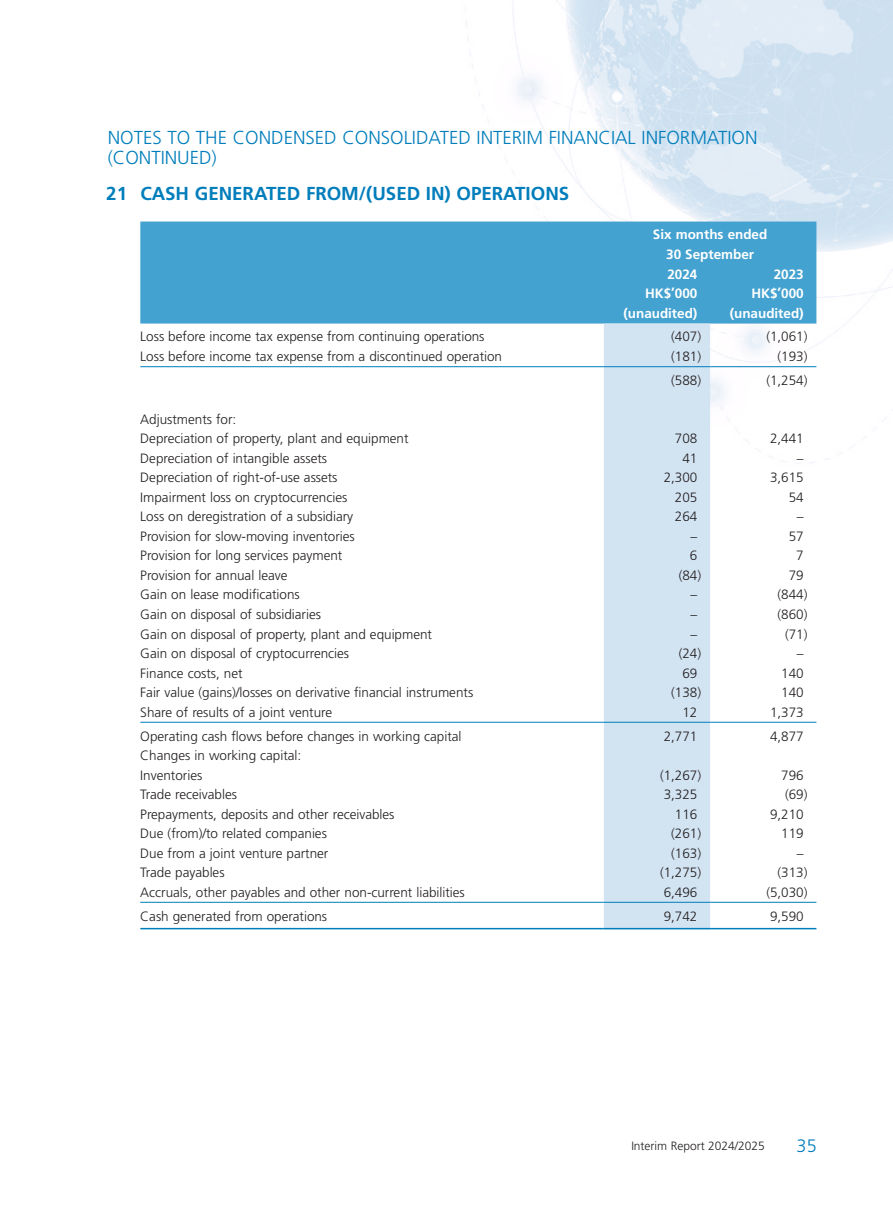
<style>
.page{position:relative;width:893px;height:1212px;background:#fff}
.page>*{position:absolute;margin:0;border:0;box-sizing:border-box;transform-origin:0 0}
.t1{font:300 18.75px/19.5px "Frutiger LT Std";color:#007dbb}
.Heading_1{font:700 18.75px "Frutiger LT Std";color:#007dbb}
.t2{font:300 18px "Frutiger LT Std";color:#007dbb}
.Body_Text{font:300 13.5px "Frutiger LT Std";color:#231f20}
.Body_Text-2{font:700 13.5px "Frutiger LT Std";color:#fff}
.t3{font:300 12px "Frutiger LT Std";color:#231f20}
</style>
<div class="page">
<img style="left:140px;top:0;width:753px;height:930px">
<div style="left:140px;top:222px;width:676px;height:102px;background:#44a2d0"></div>
<div style="left:604px;top:324px;width:106px;height:604px;background:#d2e3f2"></div>
<hr style="left:140px;top:366px;width:464px;height:1px;background:#007dbb">
<hr style="left:604px;top:366px;width:106px;height:1px;background:#007dbb">
<hr style="left:710px;top:366px;width:106px;height:1px;background:#007dbb">
<hr style="left:140px;top:722px;width:464px;height:1px;background:#007dbb">
<hr style="left:604px;top:722px;width:106px;height:1px;background:#007dbb">
<hr style="left:710px;top:722px;width:106px;height:1px;background:#007dbb">
<hr style="left:140px;top:902px;width:464px;height:1px;background:#007dbb">
<hr style="left:604px;top:902px;width:106px;height:1px;background:#007dbb">
<hr style="left:710px;top:902px;width:106px;height:1px;background:#007dbb">
<hr style="left:140px;top:928px;width:464px;height:1px;background:#007dbb">
<hr style="left:604px;top:928px;width:106px;height:1px;background:#007dbb">
<hr style="left:710px;top:928px;width:106px;height:1px;background:#007dbb">
<h1 class="t1" style="left:108px;top:128px;width:651px">NOTES TO THE CONDENSED CONSOLIDATED INTERIM FINANCIAL INFORMATION (CONTINUED)</h1>
<p class="Heading_1" style="left:106px;top:183px;width:464px">21 CASH GENERATED FROM/(USED IN) OPERATIONS</p>
<p class="Body_Text-2" style="left:653px;top:227px;width:116px">Six months ended</p>
<p class="Body_Text-2" style="left:666px;top:246px;width:89px">30 September</p>
<p class="Body_Text-2" style="left:667px;top:266px;width:31px">2024</p>
<p class="Body_Text-2" style="left:774px;top:266px;width:31px">2023</p>
<p class="Body_Text-2" style="left:645px;top:285px;width:54px">HK$’000</p>
<p class="Body_Text-2" style="left:751px;top:285px;width:54px">HK$’000</p>
<p class="Body_Text-2" style="left:623px;top:305px;width:75px">(unaudited)</p>
<p class="Body_Text-2" style="left:730px;top:305px;width:75px">(unaudited)</p>
<p class="Body_Text" style="left:140px;top:329px;width:346px">Loss before income tax expense from continuing operations</p>
<p class="Body_Text" style="left:671px;top:329px;width:31px">(407)</p>
<p class="Body_Text" style="left:766px;top:329px;width:43px">(1,061)</p>
<p class="Body_Text" style="left:140px;top:349px;width:363px">Loss before income tax expense from a discontinued operation</p>
<p class="Body_Text" style="left:671px;top:349px;width:31px">(181)</p>
<p class="Body_Text" style="left:777px;top:349px;width:31px">(193)</p>
<p class="Body_Text" style="left:671px;top:373px;width:31px">(588)</p>
<p class="Body_Text" style="left:766px;top:373px;width:43px">(1,254)</p>
<p class="Body_Text" style="left:140px;top:412px;width:97px">Adjustments for:</p>
<p class="Body_Text" style="left:140px;top:431px;width:270px">Depreciation of property, plant and equipment</p>
<p class="Body_Text" style="left:675px;top:431px;width:24px">708</p>
<p class="Body_Text" style="left:770px;top:431px;width:35px">2,441</p>
<p class="Body_Text" style="left:140px;top:451px;width:188px">Depreciation of intangible assets</p>
<p class="Body_Text" style="left:682px;top:451px;width:16px">41</p>
<p class="Body_Text" style="left:797px;top:451px;width:8px">–</p>
<p class="Body_Text" style="left:140px;top:470px;width:199px">Depreciation of right-of-use assets</p>
<p class="Body_Text" style="left:664px;top:470px;width:35px">2,300</p>
<p class="Body_Text" style="left:770px;top:470px;width:35px">3,615</p>
<p class="Body_Text" style="left:140px;top:490px;width:208px">Impairment loss on cryptocurrencies</p>
<p class="Body_Text" style="left:675px;top:490px;width:24px">205</p>
<p class="Body_Text" style="left:789px;top:490px;width:16px">54</p>
<p class="Body_Text" style="left:140px;top:509px;width:214px">Loss on deregistration of a subsidiary</p>
<p class="Body_Text" style="left:675px;top:509px;width:24px">264</p>
<p class="Body_Text" style="left:797px;top:509px;width:8px">–</p>
<p class="Body_Text" style="left:140px;top:529px;width:216px">Provision for slow-moving inventories</p>
<p class="Body_Text" style="left:691px;top:529px;width:8px">–</p>
<p class="Body_Text" style="left:789px;top:529px;width:16px">57</p>
<p class="Body_Text" style="left:140px;top:548px;width:204px">Provision for long services payment</p>
<p class="Body_Text" style="left:690px;top:548px;width:9px">6</p>
<p class="Body_Text" style="left:796px;top:548px;width:9px">7</p>
<p class="Body_Text" style="left:140px;top:568px;width:149px">Provision for annual leave</p>
<p class="Body_Text" style="left:679px;top:568px;width:24px">(84)</p>
<p class="Body_Text" style="left:789px;top:568px;width:16px">79</p>
<p class="Body_Text" style="left:140px;top:587px;width:161px">Gain on lease modifications</p>
<p class="Body_Text" style="left:691px;top:587px;width:8px">–</p>
<p class="Body_Text" style="left:777px;top:587px;width:31px">(844)</p>
<p class="Body_Text" style="left:140px;top:607px;width:182px">Gain on disposal of subsidiaries</p>
<p class="Body_Text" style="left:691px;top:607px;width:8px">–</p>
<p class="Body_Text" style="left:777px;top:607px;width:31px">(860)</p>
<p class="Body_Text" style="left:140px;top:626px;width:293px">Gain on disposal of property, plant and equipment</p>
<p class="Body_Text" style="left:691px;top:626px;width:8px">–</p>
<p class="Body_Text" style="left:785px;top:626px;width:24px">(71)</p>
<p class="Body_Text" style="left:140px;top:646px;width:210px">Gain on disposal of cryptocurrencies</p>
<p class="Body_Text" style="left:679px;top:646px;width:24px">(24)</p>
<p class="Body_Text" style="left:797px;top:646px;width:8px">–</p>
<p class="Body_Text" style="left:140px;top:665px;width:104px">Finance costs, net</p>
<p class="Body_Text" style="left:682px;top:665px;width:16px">69</p>
<p class="Body_Text" style="left:781px;top:665px;width:24px">140</p>
<p class="Body_Text" style="left:140px;top:685px;width:334px">Fair value (gains)/losses on derivative financial instruments</p>
<p class="Body_Text" style="left:671px;top:685px;width:31px">(138)</p>
<p class="Body_Text" style="left:781px;top:685px;width:24px">140</p>
<p class="Body_Text" style="left:140px;top:704px;width:193px">Share of results of a joint venture</p>
<p class="Body_Text" style="left:682px;top:704px;width:16px">12</p>
<p class="Body_Text" style="left:770px;top:704px;width:35px">1,373</p>
<p class="Body_Text" style="left:140px;top:728px;width:323px">Operating cash flows before changes in working capital</p>
<p class="Body_Text" style="left:664px;top:728px;width:35px">2,771</p>
<p class="Body_Text" style="left:770px;top:728px;width:35px">4,877</p>
<p class="Body_Text" style="left:140px;top:748px;width:162px">Changes in working capital:</p>
<p class="Body_Text" style="left:140px;top:767px;width:63px">Inventories</p>
<p class="Body_Text" style="left:660px;top:767px;width:43px">(1,267)</p>
<p class="Body_Text" style="left:781px;top:767px;width:24px">796</p>
<p class="Body_Text" style="left:140px;top:787px;width:98px">Trade receivables</p>
<p class="Body_Text" style="left:664px;top:787px;width:35px">3,325</p>
<p class="Body_Text" style="left:785px;top:787px;width:24px">(69)</p>
<p class="Body_Text" style="left:140px;top:806px;width:256px">Prepayments, deposits and other receivables</p>
<p class="Body_Text" style="left:675px;top:806px;width:24px">116</p>
<p class="Body_Text" style="left:770px;top:806px;width:35px">9,210</p>
<p class="Body_Text" style="left:140px;top:826px;width:188px">Due (from)/to related companies</p>
<p class="Body_Text" style="left:671px;top:826px;width:31px">(261)</p>
<p class="Body_Text" style="left:781px;top:826px;width:24px">119</p>
<p class="Body_Text" style="left:140px;top:845px;width:190px">Due from a joint venture partner</p>
<p class="Body_Text" style="left:671px;top:845px;width:31px">(163)</p>
<p class="Body_Text" style="left:797px;top:845px;width:8px">–</p>
<p class="Body_Text" style="left:140px;top:865px;width:86px">Trade payables</p>
<p class="Body_Text" style="left:660px;top:865px;width:43px">(1,275)</p>
<p class="Body_Text" style="left:777px;top:865px;width:31px">(313)</p>
<p class="Body_Text" style="left:140px;top:884px;width:326px">Accruals, other payables and other non-current liabilities</p>
<p class="Body_Text" style="left:664px;top:884px;width:35px">6,496</p>
<p class="Body_Text" style="left:766px;top:884px;width:43px">(5,030)</p>
<p class="Body_Text" style="left:140px;top:908px;width:188px">Cash generated from operations</p>
<p class="Body_Text" style="left:664px;top:908px;width:35px">9,742</p>
<p class="Body_Text" style="left:770px;top:908px;width:35px">9,590</p>
<p class="t3" style="left:631px;top:1139px;width:135px">Interim Report 2024/2025</p>
<h2 class="t2" style="left:797px;top:1135px;width:22px">35</h2>
</div>
